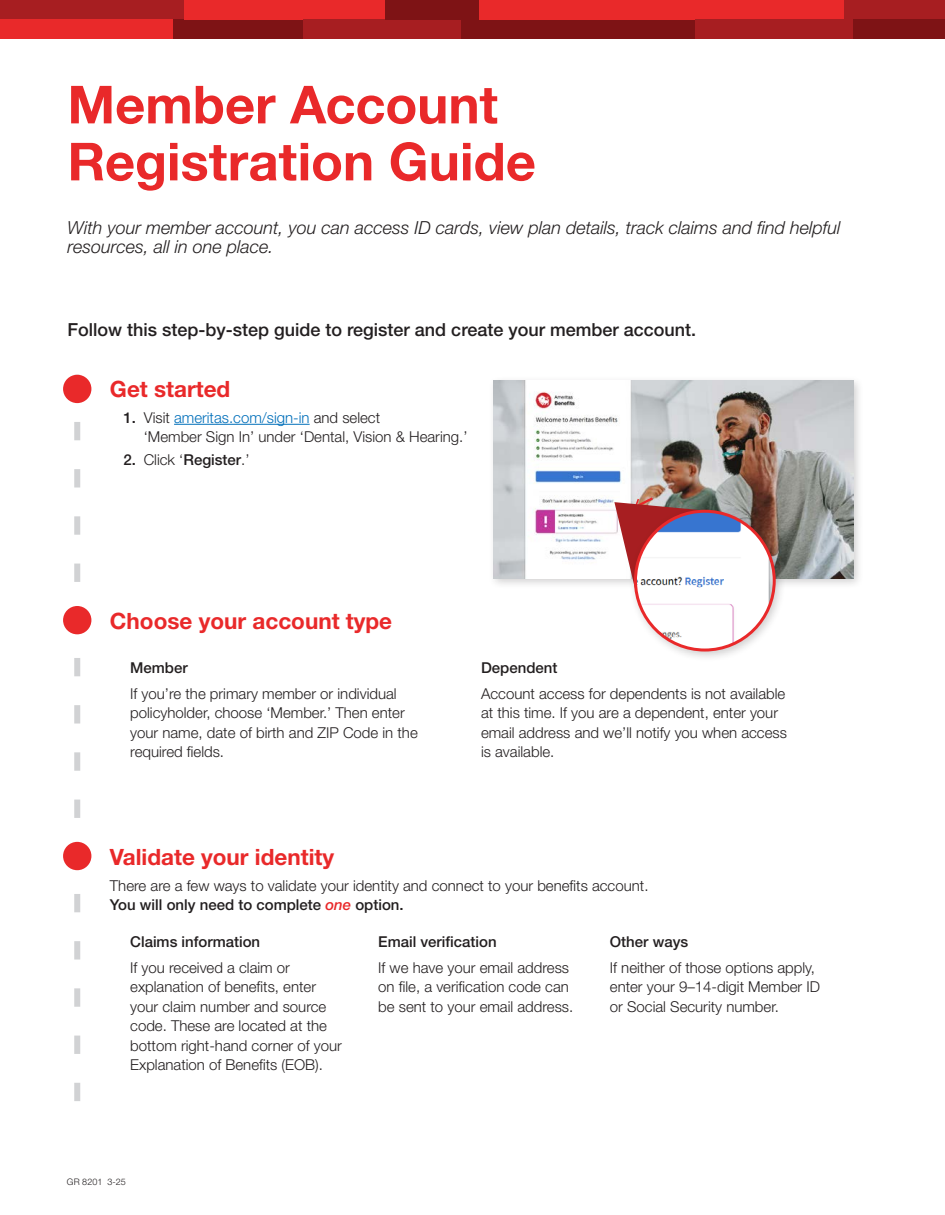
<style>
.page{position:relative;width:945px;height:1215px;background:#fff}
.page>*{position:absolute;margin:0;border:0;box-sizing:border-box;transform-origin:0 0}
.t1{font:700 52.5px/57px "Helvetica Neue LT Std";color:#e9292a}
.steps{font:700 22.5px "Helvetica Neue LT Std";color:#e9292a}
.first_paragraph{font:italic 300 18px/19.5px "Helvetica Neue LT Std";color:#231f20}
.body{font:500 18px "Helvetica Neue LT Std";color:#231f20}
.body-2{font:300 15px/19.5px "Helvetica Neue LT Std";color:#231f20}
.body-3{font:500 15px "Helvetica Neue LT Std";color:#231f20}
.t2{font:300 9px "Helvetica Neue LT Std";letter-spacing:.005em;color:#231f20}
.s1{font-weight:500}
.s2{color:#006fba}
.s3{font-weight:300}
.s4{font-weight:500;font-style:italic;color:#e9292a}
</style>
<div class="page">
<div style="left:0;top:0;width:945px;height:19px;background:#a71e21"></div>
<div style="left:0;top:19px;width:945px;height:20px;background:#7e1315"></div>
<div style="left:184px;top:0;width:659px;height:19px;background:#e9292a"></div>
<div style="left:0;top:19px;width:172px;height:20px;background:#e9292a"></div>
<div style="left:303px;top:19px;width:158px;height:20px;background:#a71e21"></div>
<div style="left:696px;top:19px;width:157px;height:20px;background:#a71e21"></div>
<div style="left:386px;top:0;width:93px;height:19px;background:#7e1315"></div>
<hr style="left:174px;top:424px;width:136px;height:1px;background:#006fba">
<div style="left:488px;top:375px;width:377px;height:215px;background:#231f20;opacity:.21"></div>
<img style="left:494px;top:381px;width:360px;height:198px">
<svg style="left:74px;top:403px;width:6px;height:698px"></svg>
<div style="left:63px;top:375px;width:28px;height:28px;background:#e9292a;border-radius:50%"></div>
<div style="left:63px;top:606px;width:28px;height:28px;background:#e9292a;border-radius:50%"></div>
<div style="left:63px;top:842px;width:28px;height:28px;background:#e9292a;border-radius:50%"></div>
<svg style="left:614px;top:495px;width:91px;height:95px"></svg>
<div style="left:628px;top:504px;width:158px;height:158px;background:#231f20;opacity:.21"></div>
<img style="left:635px;top:511px;width:139px;height:139px;border-radius:69px">
<div style="left:634px;top:510px;width:142px;height:142px;border:3px solid #e9292a;border-radius:50%"></div>
<p class="t1" style="left:68px;top:75px;width:470px">Member Account<br>Registration Guide</p>
<p class="first_paragraph" style="left:68px;top:217px;width:775px">With your member account, you can access ID cards, view plan details, track claims and find helpful resources, all in one place.</p>
<p class="body" style="left:68px;top:319px;width:630px">Follow this step-by-step guide to register and create your member account.</p>
<p class="steps" style="left:110px;top:375px;width:122px">Get started</p>
<p class="body-2" style="left:144px;top:407px;width:325px;text-indent:-20px"><span class="s1">1.</span> Visit <span class="s2">ameritas.com/sign-in</span> and select<br>‘Member Sign In’ under ‘Dental, Vision &amp; Hearing.’</p>
<p class="body-3" style="left:123px;top:451px;width:128px">2. <span class="s3">Click ‘</span>Register<span class="s3">.’</span></p>
<p class="steps" style="left:110px;top:607px;width:284px">Choose your account type</p>
<p class="body-3" style="left:130px;top:658px;width:59px">Member</p>
<p class="body-2" style="left:130px;top:683px;width:289px">If you’re the primary member or individual policyholder, choose ‘Member.’ Then enter your name, date of birth and ZIP Code in the required fields.</p>
<p class="body-3" style="left:481px;top:658px;width:78px">Dependent</p>
<p class="body-2" style="left:481px;top:683px;width:307px">Account access for dependents is not available at this time. If you are a dependent, enter your email address and we’ll notify you when access is available.</p>
<p class="steps" style="left:110px;top:843px;width:226px">Validate your identity</p>
<p class="body-2" style="left:110px;top:875px;width:540px">There are a few ways to validate your identity and connect to your benefits account.<br><span class="s1">You will only need to complete</span> <span class="s4">one</span> <span class="s1">option.</span></p>
<p class="body-3" style="left:130px;top:933px;width:132px">Claims information</p>
<p class="body-2" style="left:130px;top:957px;width:213px">If you received a claim or explanation of benefits, enter your claim number and source code. These are located at the bottom right-hand corner of your<br>Explanation of Benefits (EOB).</p>
<p class="body-3" style="left:610px;top:933px;width:80px">Other ways</p>
<p class="body-2" style="left:610px;top:957px;width:212px">If neither of those options apply, enter your 9–14-digit Member ID or Social Security number.</p>
<p class="body-3" style="left:378px;top:933px;width:120px">Email verification</p>
<p class="body-2" style="left:378px;top:957px;width:197px">If we have your email address on file, a verification code can be sent to your email address.</p>
<p class="t2" style="left:67px;top:1177px;width:60px">GR 8201 3-25</p>
</div>
